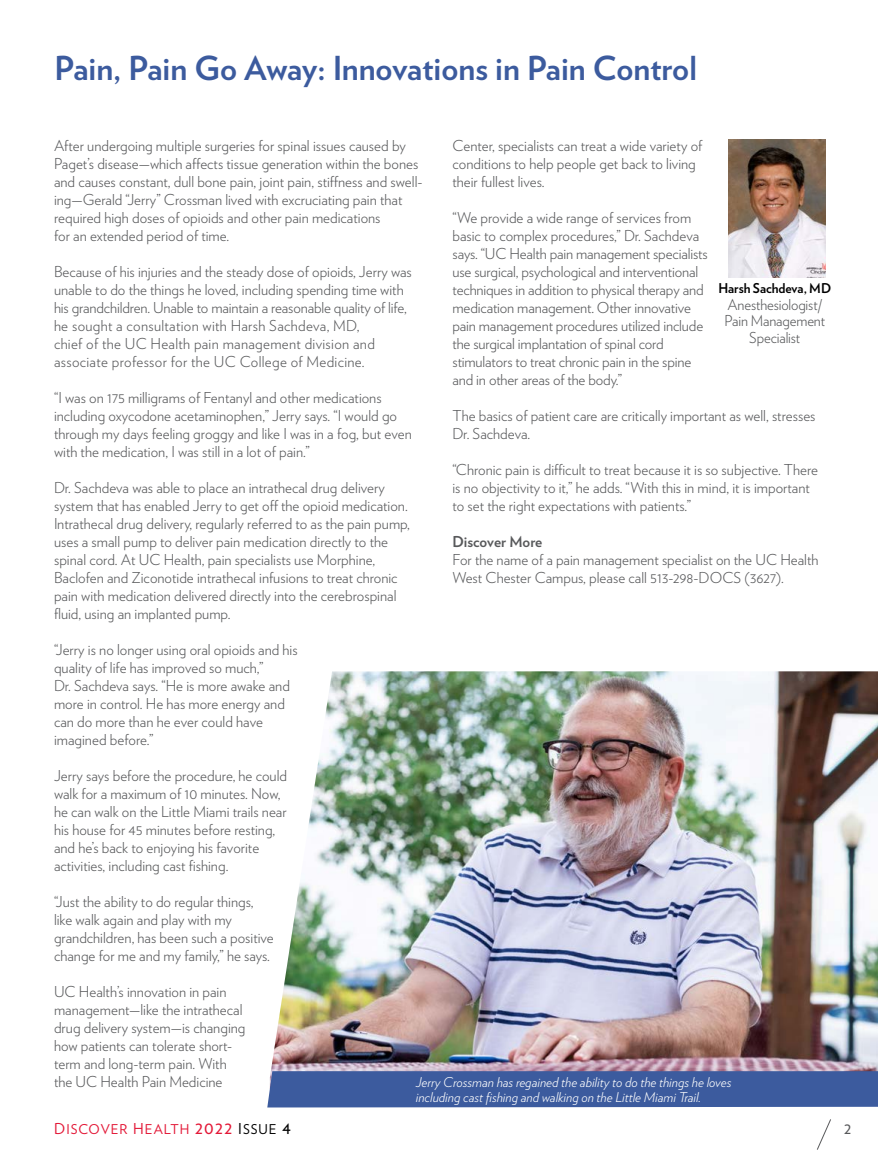
<style>
.page{position:relative;width:878px;height:1161px;background:#fff}
.page>*{position:absolute;margin:0;border:0;box-sizing:border-box;transform-origin:0 0}
.t1{font:700 33px "Verlag";color:#3c5b9e}
.t2{font:16.5px "Verlag";color:#58595b}
.t3{font:300 15px/18px "Verlag";color:#58595b}
.t4{font:700 15px "Verlag";letter-spacing:-.005em;color:#58595b}
.t5{font:italic 300 13.5px/15px "Verlag";color:#fff}
.t6{font:13.5px "Verlag";letter-spacing:.075em;color:#e31837}
.t7{font:700 13.5px "Verlag";color:#000}
.s1{font-size:15px}
.s2{font-size:18px}
.s3{font-size:15px;color:#000}
.s4{color:#000}
.s5{font-size:18px;color:#000}
</style>
<div class="page">
<img style="left:271px;top:671px;width:607px;height:400px">
<svg style="left:817px;top:1119px;width:14px;height:31px"></svg>
<img style="left:728px;top:139px;width:97px;height:138px">
<div style="left:267px;top:1071px;width:611px;height:37px;background:#3c5b9e"></div>
<h1 class="t1" style="left:54px;top:43px;width:644px">Pain, Pain Go Away: Innovations in Pain Control</h1>
<p class="t3" style="left:54px;top:136px;width:370px">After undergoing multiple surgeries for spinal issues caused by Paget’s disease—which affects tissue generation within the bones and causes constant, dull bone pain, joint pain, stiffness and swell&shy;ing—Gerald “Jerry” Crossman lived with excruciating pain that required high doses of opioids and other pain medications<br>for an extended period of time.</p>
<p class="t3" style="left:54px;top:262px;width:359px">Because of his injuries and the steady dose of opioids, Jerry was unable to do the things he loved, including spending time with his grandchildren. Unable to maintain a reasonable quality of life, he sought a consultation with Harsh Sachdeva, MD,<br>chief of the UC Health pain management division and associate professor for the UC College of Medicine.</p>
<p class="t3" style="left:54px;top:388px;width:359px">“I was on 175 milligrams of Fentanyl and other medications including oxycodone acetaminophen,” Jerry says. “I would go through my days feeling groggy and like I was in a fog, but even with the medication, I was still in a lot of pain.”</p>
<p class="t3" style="left:54px;top:478px;width:357px">Dr. Sachdeva was able to place an intrathecal drug delivery system that has enabled Jerry to get off the opioid medication.<br>Intrathecal drug delivery, regularly referred to as the pain pump, uses a small pump to deliver pain medication directly to the spinal cord. At UC Health, pain specialists use Morphine, Baclofen and Ziconotide intrathecal infusions to treat chronic pain with medication delivered directly into the cerebrospinal fluid, using an implanted pump.</p>
<p class="t3" style="left:54px;top:640px;width:245px">“Jerry is no longer using oral opioids and his quality of life has improved so much,”<br>Dr. Sachdeva says. “He is more awake and more in control. He has more energy and can do more than he ever could have imagined before.”</p>
<p class="t3" style="left:54px;top:766px;width:234px">Jerry says before the procedure, he could walk for a maximum of 10 minutes. Now, he can walk on the Little Miami trails near his house for 45 minutes before resting, and he’s back to enjoying his favorite activities, including cast fishing.</p>
<p class="t3" style="left:54px;top:892px;width:221px">“Just the ability to do regular things, like walk again and play with my grandchildren, has been such a positive change for me and my family,” he says.</p>
<p class="t3" style="left:54px;top:982px;width:193px">UC Health’s innovation in pain management—like the intrathecal drug delivery system—is changing how patients can tolerate short&shy;term and long-term pain. With the UC Health Pain Medicine</p>
<p class="t3" style="left:452px;top:136px;width:251px">Center, specialists can treat a wide variety of conditions to help people get back to living their fullest lives.</p>
<p class="t3" style="left:452px;top:208px;width:257px">“We provide a wide range of services from basic to complex procedures,” Dr. Sachdeva says. “UC Health pain management specialists use surgical, psychological and interventional techniques in addition to physical therapy and medication management. Other innovative pain management procedures utilized include the surgical implantation of spinal cord stimulators to treat chronic pain in the spine and in other areas of the body.”</p>
<p class="t3" style="left:452px;top:406px;width:364px">The basics of patient care are critically important as well, stresses<br>Dr. Sachdeva.</p>
<p class="t3" style="left:452px;top:460px;width:367px">“Chronic pain is difficult to treat because it is so subjective. There is no objectivity to it,” he adds. “With this in mind, it is important to set the right expectations with patients.”</p>
<p class="t4" style="left:452px;top:530px;width:91px">Discover More</p>
<p class="t3" style="left:452px;top:550px;width:367px">For the name of a pain management specialist on the UC Health<br>West Chester Campus, please call 513-298-DOCS (3627).</p>
<p class="t7" style="left:718px;top:278px;width:114px">Harsh Sachdeva, MD</p>
<p class="t3" style="left:724px;top:295px;width:102px;line-height:16.5px;text-align:center">Anesthesiologist/<br>Pain Management<br>Specialist</p>
<p class="t5" style="left:416px;top:1074px;width:317px">Jerry Crossman has regained the ability to do the things he loves including cast fishing and walking on the Little Miami Trail.</p>
<p class="t6" style="left:54px;top:1119px;width:238px"><span class="s1">D</span>ISCOVER <span class="s1">H</span>EALTH <span class="s2">2022</span> <span class="s3">I</span><span class="s4">SSUE</span> <span class="s5">4</span></p>
<p class="t2" style="left:844px;top:1116px;width:9px">2</p>
</div>
